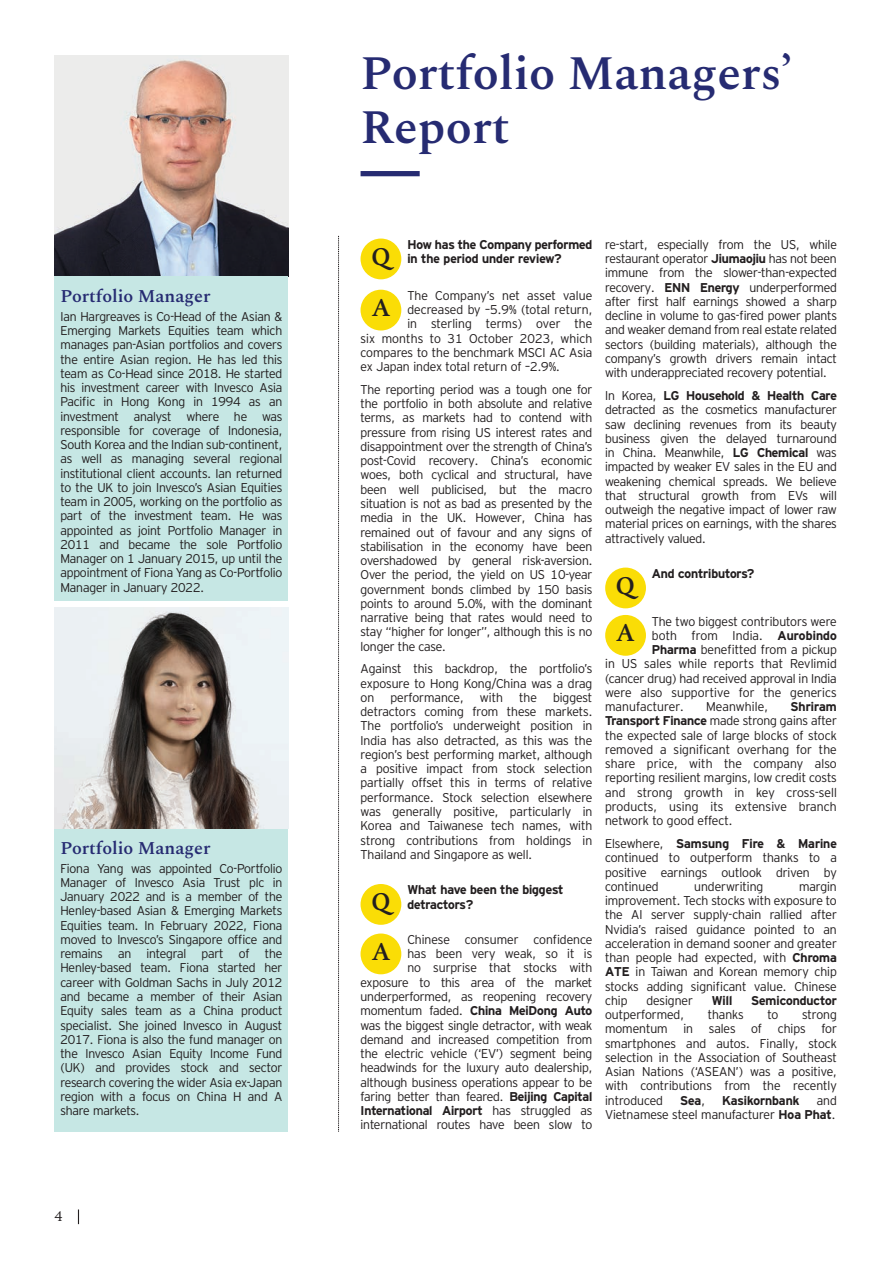
<style>
.page{position:relative;width:892px;height:1265px;background:#fff}
.page>*{position:absolute;margin:0;border:0;box-sizing:border-box;transform-origin:0 0}
.t1{font:600 48px/54px "Spectral";color:#262b72}
.t2{font:700 24.75px/49.5px "Swift Com";color:#231f20}
.t3{font:600 18px "Spectral";color:#262b72}
.t4{font:300 15px "Swift Com";color:#231f20}
.t5{font:300 12.75px/14.2px "Invesco Interstate";letter-spacing:-.01em;color:#231f20;text-align:justify}
.t6{font:300 12.75px "Invesco Interstate";letter-spacing:.01em;color:#231f20}
.t7{font:700 12.75px/14.2px "Invesco Interstate";letter-spacing:-.005em;color:#231f20}
.s1{font-weight:700}
.s2{font-weight:300}
</style>
<div class="page">
<svg style="left:78px;top:1209px;width:1px;height:14px"></svg>
<img style="left:54px;top:55px;width:234px;height:222px">
<svg style="left:338px;top:236px;width:1px;height:895px"></svg>
<div style="left:361px;top:238px;width:40px;height:41px;background:#fadd06;border-radius:50%"></div>
<div style="left:361px;top:884px;width:40px;height:40px;background:#fadd06;border-radius:50%"></div>
<div style="left:361px;top:933px;width:40px;height:41px;background:#fadd06;border-radius:50%"></div>
<div style="left:605px;top:567px;width:41px;height:41px;background:#fadd06;border-radius:50%"></div>
<div style="left:605px;top:615px;width:41px;height:40px;background:#fadd06;border-radius:50%"></div>
<div style="left:361px;top:290px;width:40px;height:40px;background:#fadd06;border-radius:50%"></div>
<div style="left:361px;top:171px;width:59px;height:5px;background:#262b72"></div>
<div style="left:54px;top:277px;width:234px;height:324px;background:#c6e7e4"></div>
<div style="left:54px;top:828px;width:234px;height:303px;background:#c6e7e4"></div>
<img style="left:54px;top:607px;width:234px;height:221px">
<h3 class="t3" style="left:60px;top:285px;width:152px">Portfolio Manager</h3>
<p class="t5" style="left:60px;top:310px;width:223px">Ian Hargreaves is Co-Head of the Asian &amp; Emerging Markets Equities team which manages pan-Asian portfolios and covers the entire Asian region. He has led this team as Co-Head since 2018. He started his investment career with Invesco Asia Pacific in Hong Kong in 1994 as an investment analyst where he was responsible for coverage of Indonesia, South Korea and the Indian sub-continent, as well as managing several regional institutional client accounts. Ian returned to the UK to join Invesco’s Asian Equities team in 2005, working on the portfolio as part of the investment team. He was appointed as joint Portfolio Manager in 2011 and became the sole Portfolio Manager on 1 January 2015, up until the appointment of Fiona Yang as Co-Portfolio Manager in January 2022.</p>
<h3 class="t3" style="left:60px;top:837px;width:152px">Portfolio Manager</h3>
<p class="t5" style="left:60px;top:862px;width:223px">Fiona Yang was appointed Co-Portfolio Manager of Invesco Asia Trust plc in January 2022 and is a member of the Henley-based Asian &amp; Emerging Markets Equities team. In February 2022, Fiona moved to Invesco’s Singapore office and remains an integral part of the Henley-based team. Fiona started her career with Goldman Sachs in July 2012 and became a member of their Asian Equity sales team as a China product specialist. She joined Invesco in August 2017. Fiona is also the fund manager on the Invesco Asian Equity Income Fund (UK) and provides stock and sector research covering the wider Asia ex-Japan region with a focus on China H and A share markets.</p>
<p class="t4" style="left:54px;top:1206px;width:10px">4</p>
<h1 class="t1" style="left:361px;top:46px;width:433px">Portfolio Managers’<br>Report</h1>
<p class="t7" style="left:407px;top:238px;width:186px">How has the Company performed in the period under review?</p>
<p class="t5" style="left:407px;top:289px;width:186px">The Company’s net asset value</p>
<p class="t5" style="left:407px;top:303px;width:186px">decreased by –5.9% (total return,</p>
<p class="t6" style="left:407px;top:319px;width:186px">in sterling terms) over the</p>
<p class="t6" style="left:361px;top:333px;width:233px">six months to 31 October 2023, which</p>
<p class="t5" style="left:361px;top:346px;width:233px">compares to the benchmark MSCI AC Asia</p>
<p class="t5" style="left:361px;top:360px;width:201px">ex Japan index total return of –2.9%.</p>
<p class="t5" style="left:361px;top:383px;width:233px">The reporting period was a tough one for the portfolio in both absolute and relative terms, as markets had to contend with pressure from rising US interest rates and disappointment over the strength of China’s post-Covid recovery. China’s economic woes, both cyclical and structural, have been well publicised, but the macro situation is not as bad as presented by the media in the UK. However, China has remained out of favour and any signs of stabilisation in the economy have been overshadowed by general risk-aversion.<br>Over the period, the yield on US 10-year government bonds climbed by 150 basis points to around 5.0%, with the dominant narrative being that rates would need to stay “higher for longer”, although this is no longer the case.</p>
<p class="t5" style="left:361px;top:662px;width:233px">Against this backdrop, the portfolio’s exposure to Hong Kong/China was a drag on</p>
<h2 class="t2" style="left:372px;top:231px;width:20px">Q</h2>
<h2 class="t2" style="left:372px;top:282px;width:19px">A</h2>
<p class="t5" style="left:361px;top:691px;width:233px;text-indent:192px">biggest detractors coming from these markets.<br>The portfolio’s underweight position in India has also detracted, as this was the region’s best performing market, although a positive impact from stock selection partially offset this in terms of relative performance. Stock selection elsewhere was generally positive, particularly in Korea and Taiwanese tech names, with strong contributions from holdings in Thailand and Singapore as well.</p>
<p class="t7" style="left:407px;top:883px;width:158px">What have been the biggest detractors?</p>
<p class="t5" style="left:361px;top:933px;width:233px;text-align:right">Chinese consumer confidence<br>has been very weak, so it is<br>no surprise that stocks with exposure to this area of the market underperformed, as reopening recovery momentum faded. <span class="s1">China MeiDong Auto </span>was the biggest single detractor, with weak demand and increased competition from the electric vehicle (‘EV’) segment being headwinds for the luxury auto dealership, although business operations appear to be faring better than feared. <span class="s1">Beijing Capital International Airport</span> has struggled as international routes have been slow to</p>
<p class="t5" style="left:390px;top:691px;width:75px">performance,</p>
<p class="t5" style="left:480px;top:691px;width:24px">with</p>
<p class="t5" style="left:519px;top:691px;width:19px">the</p>
<h2 class="t2" style="left:372px;top:876px;width:20px">Q<br>A</h2>
<p class="t5" style="left:605px;top:238px;width:233px">re-start, especially from the US, while restaurant operator <span class="s1">Jiumaojiu</span> has not been immune from the slower-than-expected recovery. <span class="s1">ENN Energy</span> underperformed after first half earnings showed a sharp decline in volume to gas-fired power plants and weaker demand from real estate related sectors (building materials), although the company’s growth drivers remain intact with underappreciated recovery potential.</p>
<p class="t5" style="left:605px;top:389px;width:233px">In Korea, <span class="s1">LG Household &amp; Health Care </span>detracted as the cosmetics manufacturer saw declining revenues from its beauty business given the delayed turnaround in China. Meanwhile, <span class="s1">LG Chemical</span> was impacted by weaker EV sales in the EU and weakening chemical spreads. We believe that structural growth from EVs will outweigh the negative impact of lower raw material prices on earnings, with the shares attractively valued.</p>
<p class="t7" style="left:652px;top:567px;width:104px">And contributors?</p>
<p class="t5" style="left:652px;top:615px;width:186px">The two biggest contributors were</p>
<p class="t6" style="left:652px;top:630px;width:186px">both from India. <span class="s1">Aurobindo</span></p>
<p class="t5" style="left:652px;top:643px;width:186px"><span class="s1">Pharma</span> benefitted from a pickup</p>
<p class="t6" style="left:605px;top:659px;width:233px">in US sales while reports that Revlimid</p>
<p class="t5" style="left:605px;top:672px;width:233px">(cancer drug) had received approval in India</p>
<p class="t6" style="left:605px;top:687px;width:233px">were also supportive for the generics</p>
<p class="t6" style="left:605px;top:701px;width:80px">manufacturer.</p>
<p class="t6" style="left:706px;top:701px;width:63px">Meanwhile,</p>
<h2 class="t2" style="left:616px;top:561px;width:20px;line-height:47.2px">Q<br>A</h2>
<p class="t5" style="left:605px;top:700px;width:233px;text-indent:185px"><span class="s1">Shriram Transport Finance</span> made strong gains after the expected sale of large blocks of stock removed a significant overhang for the share price, with the company also reporting resilient margins, low credit costs and strong growth in key cross-sell products, using its extensive branch network to good effect.</p>
<p class="t5" style="left:605px;top:837px;width:233px">Elsewhere, <span class="s1">Samsung Fire &amp; Marine </span>continued to outperform thanks to a positive earnings outlook driven by continued</p>
<p class="t5" style="left:694px;top:880px;width:71px">underwriting</p>
<p class="t5" style="left:605px;top:880px;width:233px;text-indent:194px">margin improvement. Tech stocks with exposure to the AI server supply-chain rallied after Nvidia’s raised guidance pointed to an acceleration in demand sooner and greater than people had expected, with <span class="s1">Chroma ATE</span> in Taiwan and Korean memory chip stocks adding significant value. Chinese chip</p>
<p class="t5" style="left:646px;top:994px;width:48px">designer</p>
<p class="t7" style="left:712px;top:994px;width:22px">Will</p>
<p class="t7" style="left:751px;top:994px;width:87px">Semiconductor</p>
<p class="t5" style="left:605px;top:1008px;width:80px">outperformed,</p>
<p class="t5" style="left:708px;top:1008px;width:38px">thanks</p>
<p class="t5" style="left:767px;top:1008px;width:12px">to</p>
<p class="t5" style="left:605px;top:1008px;width:233px;text-indent:197px">strong momentum in sales of chips for smartphones and autos. Finally, stock selection in the Association of Southeast Asian Nations (‘ASEAN’) was a positive, with contributions from the recently introduced</p>
<p class="t5" style="left:605px;top:1094px;width:233px;text-align:right">and<br>Vietnamese steel manufacturer <span class="s1">Hoa Phat</span>.</p>
<p class="t7" style="left:680px;top:1094px;width:26px">Sea<span class="s2">,</span></p>
<p class="t7" style="left:722px;top:1094px;width:79px">Kasikornbank</p>
</div>
